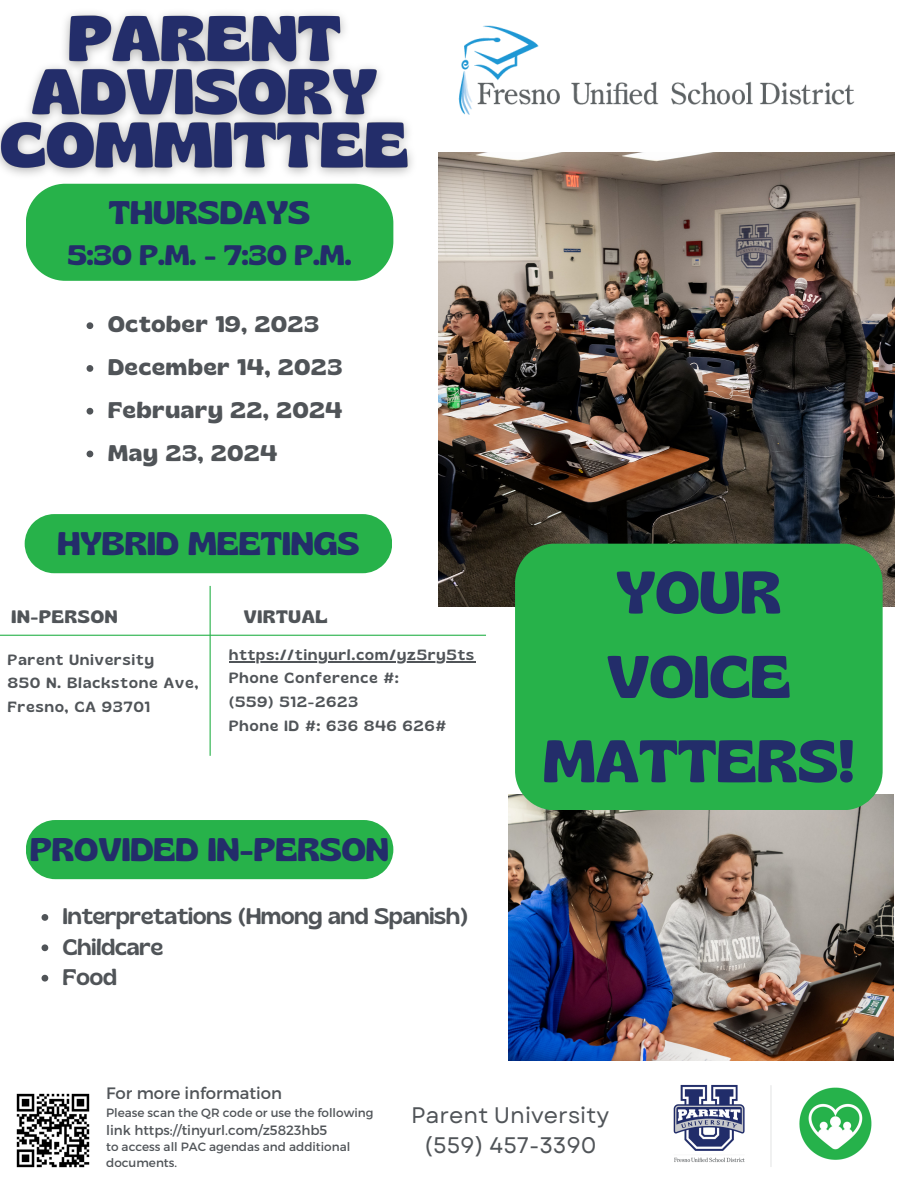
<style>
.page{position:relative;width:918px;height:1188px;background:#fff}
.page>*{position:absolute;margin:0;border:0;box-sizing:border-box;transform-origin:0 0}
.t1{font:600 59.55px/84.3px "Gliker";color:#232d6a;text-align:center}
.t2{font:600 32.55px "Gliker";color:#232d6a}
.t3{font:600 28.05px "Gliker";color:#232d6a}
.t4{font:600 22.5px "Gliker";letter-spacing:.04em;color:#505458}
.t5{font:22.5px "Gliker";color:#505458}
.t6{font:22.5px "Garet";color:#505458}
.t7{font:600 18px "Gliker";letter-spacing:.04em;color:#505458}
.t8{font:16.5px "Montserrat";color:#505458}
.t9{font:14.85px "Gliker";letter-spacing:.08em;color:#505458}
.t10{font:13.5px "Montserrat";color:#505458}
.t11{font:12px/16px "Montserrat";color:#505458}
</style>
<div class="page">
<div style="left:25px;top:514px;width:367px;height:59px;background:#27b24a"></div>
<svg style="left:87px;top:322px;width:6px;height:7px"></svg>
<svg style="left:87px;top:365px;width:6px;height:7px"></svg>
<svg style="left:87px;top:408px;width:6px;height:7px"></svg>
<svg style="left:87px;top:451px;width:6px;height:6px"></svg>
<hr style="left:0;top:635px;width:486px;height:1px;background:#27b24a">
<img style="left:509px;top:794px;width:385px;height:267px">
<img style="left:673px;top:1084px;width:199px;height:83px">
<img style="left:439px;top:153px;width:456px;height:453px">
<div style="left:26px;top:188px;width:367px;height:93px;background:#27b24a"></div>
<hr style="left:210px;top:586px;width:1px;height:170px;background:#27b24a">
<div style="left:515px;top:544px;width:368px;height:266px;background:#27b24a"></div>
<div style="left:26px;top:820px;width:367px;height:59px;background:#27b24a"></div>
<img style="left:458px;top:25px;width:397px;height:90px">
<img style="left:16px;top:1093px;width:74px;height:75px">
<img style="left:0;top:13px;width:412px;height:175px">
<hr style="left:229px;top:661px;width:246px;height:1px;background:#505458">
<svg style="left:42px;top:914px;width:6px;height:7px"></svg>
<svg style="left:42px;top:944px;width:6px;height:7px"></svg>
<svg style="left:42px;top:975px;width:6px;height:7px"></svg>
<p class="t2" style="left:109px;top:191px;width:203px">THURSDAYS</p>
<p class="t3" style="left:68px;top:236px;width:285px">5:30 P.M. - 7:30 P.M.</p>
<p class="t4" style="left:108px;top:310px;width:212px">October 19, 2023</p>
<p class="t4" style="left:108px;top:352px;width:236px">December 14, 2023</p>
<p class="t4" style="left:108px;top:395px;width:236px">February 22, 2024</p>
<p class="t4" style="left:108px;top:438px;width:171px">May 23, 2024</p>
<p class="t2" style="left:57px;top:522px;width:304px">HYBRID MEETINGS</p>
<p class="t7" style="left:12px;top:605px;width:107px">IN-PERSON</p>
<p class="t7" style="left:244px;top:605px;width:85px">VIRTUAL</p>
<p class="t9" style="left:229px;top:645px;width:247px">https://tinyurl.com/yz5ry5ts</p>
<p class="t9" style="left:229px;top:669px;width:171px">Phone Conference #:</p>
<p class="t9" style="left:229px;top:693px;width:130px">(559) 512-2623</p>
<p class="t9" style="left:229px;top:716px;width:218px">Phone ID #: 636 846 626#</p>
<p class="t9" style="left:8px;top:650px;width:147px">Parent University</p>
<p class="t9" style="left:8px;top:674px;width:192px">850 N. Blackstone Ave,</p>
<p class="t9" style="left:8px;top:698px;width:143px">Fresno, CA 93701</p>
<p class="t2" style="left:30px;top:827px;width:360px">PROVIDED IN-PERSON</p>
<p class="t5" style="left:63px;top:902px;width:407px">Interpretations (Hmong and Spanish)</p>
<p class="t5" style="left:63px;top:933px;width:102px">Childcare</p>
<p class="t5" style="left:63px;top:963px;width:55px">Food</p>
<p class="t1" style="left:543px;top:548px;width:313px">YOUR<br>VOICE<br>MATTERS!</p>
<p class="t8" style="left:106px;top:1082px;width:178px">For more information</p>
<p class="t11" style="left:106px;top:1104px;width:269px">Please scan the QR code or use the following</p>
<p class="t10" style="left:106px;top:1121px;width:223px">link https://tinyurl.com/z5823hb5</p>
<p class="t11" style="left:106px;top:1138px;width:246px">to access all PAC agendas and additional documents.</p>
<p class="t6" style="left:411px;top:1099px;width:199px">Parent University</p>
<p class="t6" style="left:424px;top:1129px;width:174px">(559) 457-3390</p>
</div>
